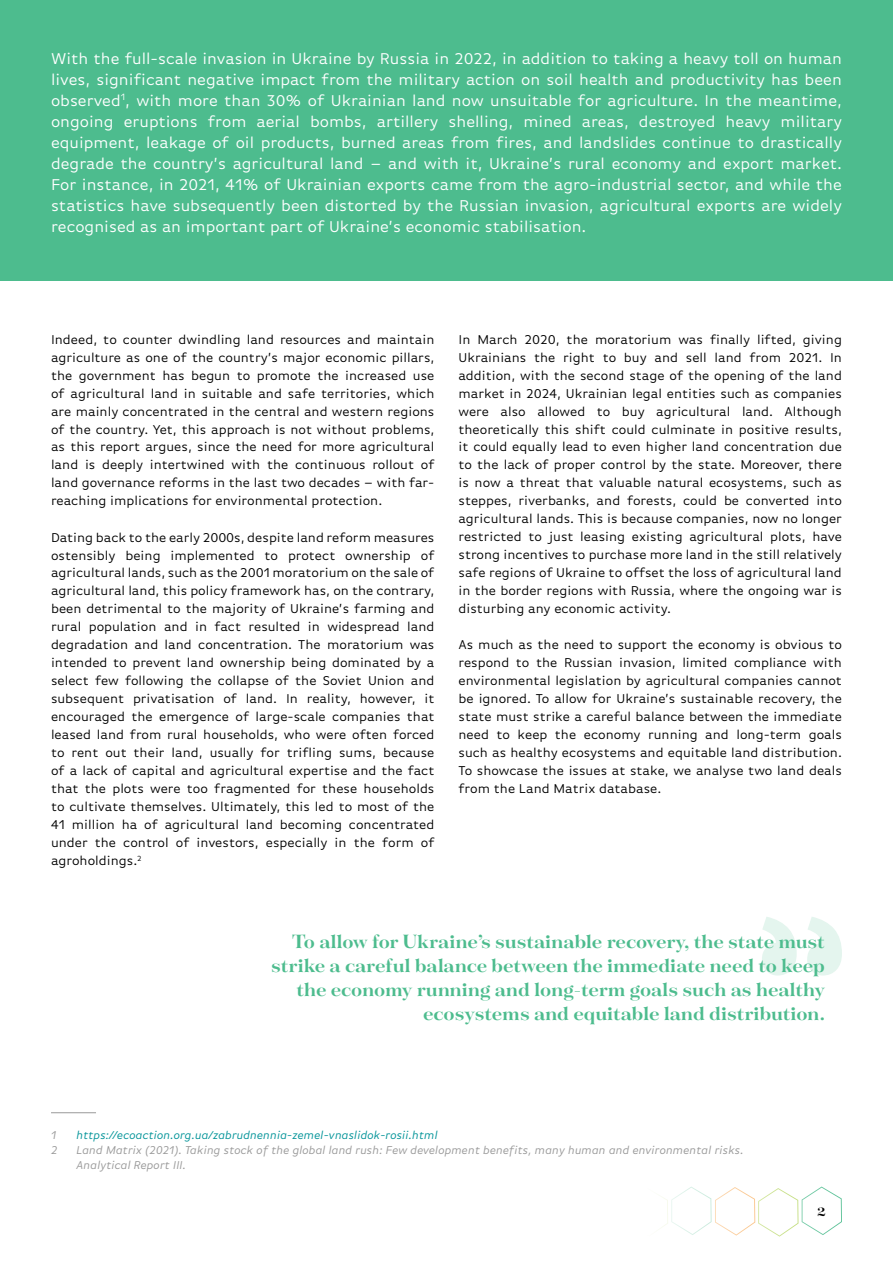
<style>
.page{position:relative;width:893px;height:1263px;background:#fff}
.page>*{position:absolute;margin:0;border:0;box-sizing:border-box;transform-origin:0 0}
.t1{font:700 21px/24px "Tenez";color:#4dbc8e;text-align:right}
.t2{font:16.5px/21px "Basic Gothic Pro";color:#fff;text-align:justify}
.t3{font:700 15px "Tenez";color:#000}
.t4{font:13.5px/18px "Basic Gothic Pro";color:#000;text-align:justify}
.t5{font:italic 12px/15px "Basic Gothic Pro";color:#999}
.t6{font:italic 12px "Basic Gothic Pro";color:#009398}
</style>
<div class="page">
<svg style="left:661px;top:1186px;width:181px;height:50px"></svg>
<div style="left:0;top:0;width:893px;height:281px;background:#4dbc8e"></div>
<svg style="left:762px;top:917px;width:80px;height:58px"></svg>
<hr style="left:51px;top:1112px;width:45px;height:1px;background:#999">
<p class="t2" style="left:51px;top:48px;width:792px">With the full-scale invasion in Ukraine by Russia in 2022, in addition to taking a heavy toll on human lives, significant negative impact from the military action on soil health and productivity has been observed<sup>1</sup>, with more than 30% of Ukrainian land now unsuitable for agriculture. In the meantime, ongoing eruptions from aerial bombs, artillery shelling, mined areas, destroyed heavy military equipment, leakage of oil products, burned areas from fires, and landslides continue to drastically degrade the country’s agricultural land – and with it, Ukraine’s rural economy and export market.<br>For instance, in 2021, 41% of Ukrainian exports came from the agro-industrial sector, and while the statistics have subsequently been distorted by the Russian invasion, agricultural exports are widely recognised as an important part of Ukraine’s economic stabilisation.</p>
<p class="t4" style="left:51px;top:330px;width:385px">Indeed, to counter dwindling land resources and maintain agriculture as one of the country’s major economic pillars, the government has begun to promote the increased use of agricultural land in suitable and safe territories, which are mainly concentrated in the central and western regions of the country. Yet, this approach is not without problems, as this report argues, since the need for more agricultural land is deeply intertwined with the continuous rollout of land governance reforms in the last two decades – with far&shy;reaching implications for environmental protection.</p>
<p class="t4" style="left:51px;top:528px;width:385px">Dating back to the early 2000s, despite land reform measures ostensibly being implemented to protect ownership of agricultural lands, such as the 2001 moratorium on the sale of agricultural land, this policy framework has, on the contrary, been detrimental to the majority of Ukraine’s farming and rural population and in fact resulted in widespread land degradation and land concentration. The moratorium was intended to prevent land ownership being dominated by a select few following the collapse of the Soviet Union and subsequent privatisation of land. In reality, however, it encouraged the emergence of large-scale companies that leased land from rural households, who were often forced to rent out their land, usually for trifling sums, because of a lack of capital and agricultural expertise and the fact that the plots were too fragmented for these households to cultivate themselves. Ultimately, this led to most of the 41 million ha of agricultural land becoming concentrated under the control of investors, especially in the form of agroholdings.<sup>2</sup></p>
<p class="t4" style="left:458px;top:330px;width:385px">In March 2020, the moratorium was finally lifted, giving Ukrainians the right to buy and sell land from 2021. In addition, with the second stage of the opening of the land market in 2024, Ukrainian legal entities such as companies were also allowed to buy agricultural land. Although theoretically this shift could culminate in positive results, it could equally lead to even higher land concentration due to the lack of proper control by the state. Moreover, there is now a threat that valuable natural ecosystems, such as steppes, riverbanks, and forests, could be converted into agricultural lands. This is because companies, now no longer restricted to just leasing existing agricultural plots, have strong incentives to purchase more land in the still relatively safe regions of Ukraine to offset the loss of agricultural land in the border regions with Russia, where the ongoing war is disturbing any economic activity.</p>
<p class="t4" style="left:458px;top:636px;width:385px">As much as the need to support the economy is obvious to respond to the Russian invasion, limited compliance with environmental legislation by agricultural companies cannot be ignored. To allow for Ukraine’s sustainable recovery, the state must strike a careful balance between the immediate need to keep the economy running and long-term goals such as healthy ecosystems and equitable land distribution.<br>To showcase the issues at stake, we analyse two land deals from the Land Matrix database.</p>
<h1 class="t1" style="left:271px;top:929px;width:555px">To allow for Ukraine’s sustainable recovery, the state must strike a careful balance between the immediate need to keep the economy running and long-term goals such as healthy ecosystems and equitable land distribution.</h1>
<p class="t5" style="left:51px;top:1128px;width:7px">1</p>
<p class="t6" style="left:77px;top:1129px;width:363px">https://ecoaction.org.ua/zabrudnennia-zemel-vnaslidok-rosii.html</p>
<p class="t5" style="left:51px;top:1143px;width:8px">2</p>
<p class="t5" style="left:77px;top:1143px;width:669px">Land Matrix (2021). Taking stock of the global land rush: Few development benefits, many human and environmental risks.<br>Analytical Report III.</p>
<p class="t3" style="left:817px;top:1201px;width:10px">2</p>
</div>
